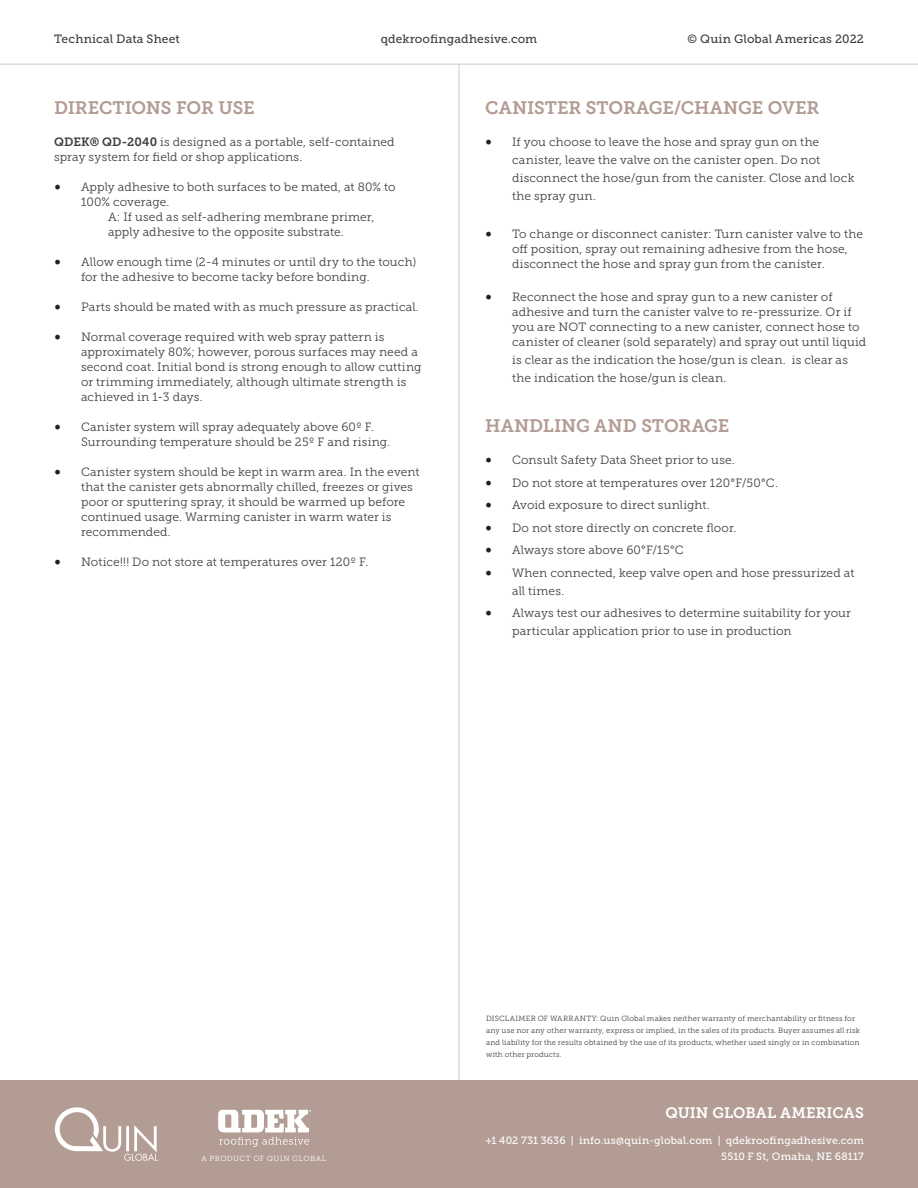
<style>
.page{position:relative;width:918px;height:1188px;background:#fff}
.page>*{position:absolute;margin:0;border:0;box-sizing:border-box;transform-origin:0 0}
.t1{font:18px "Museo Slab 700";letter-spacing:-.005em;color:#b29c94}
.t2{font:15px "Museo Slab 700";letter-spacing:.005em;color:#fff}
.t3{font:12px/15px "Museo Slab 300";letter-spacing:.01em;color:#3e3e3f}
.t4{font:12px "Museo Slab 500";letter-spacing:.01em;color:#3e3e3f}
.t5{font:10.5px/16.5px "Museo Slab 500";letter-spacing:.015em;color:#fff;text-align:right}
.t6{font:7.5px/12px "Museo Slab 300";letter-spacing:.025em;color:#3e3e3f}
.t7{font:7.5px "Museo Slab 300";letter-spacing:.065em;color:#fff}
.s1{font-family:"Museo Slab 700"}
.s2{font-family:"Minion Pro";font-size:18px;color:#231f20}
</style>
<div class="page">
<hr style="left:459px;top:64px;width:1px;height:1024px;background:#cdcdcd">
<div style="left:0;top:1080px;width:918px;height:108px;background:#b29c94"></div>
<svg style="left:54px;top:1107px;width:104px;height:54px"></svg>
<svg style="left:218px;top:1110px;width:93px;height:37px"></svg>
<hr style="left:0;top:64px;width:918px;height:1px;background:#cdcdcd">
<p class="t4" style="left:54px;top:32px;width:127px">Technical Data Sheet</p>
<p class="t4" style="left:381px;top:32px;width:158px">qdekroofingadhesive.com</p>
<p class="t4" style="left:688px;top:32px;width:178px">© Quin Global Americas 2022</p>
<p class="t1" style="left:54px;top:98px;width:202px">DIRECTIONS FOR USE</p>
<p class="t3" style="left:54px;top:134px;width:342px"><span class="s1">QDEK® QD-2040</span> is designed as a portable, self-contained spray system for field or shop applications.</p>
<p class="t3" style="left:81px;top:179px;width:316px;text-indent:-27px"><span class="s2">•</span> Apply adhesive to both surfaces to be mated, at 80% to<br>100% coverage.</p>
<p class="t3" style="left:108px;top:209px;width:268px">A: If used as self-adhering membrane primer, apply adhesive to the opposite substrate.</p>
<p class="t3" style="left:81px;top:254px;width:337px;text-indent:-27px"><span class="s2">•</span> Allow enough time (2-4 minutes or until dry to the touch) for the adhesive to become tacky before bonding.</p>
<p class="t3" style="left:54px;top:299px;width:366px"><span class="s2">•</span> Parts should be mated with as much pressure as practical.</p>
<p class="t3" style="left:81px;top:329px;width:342px;text-indent:-27px"><span class="s2">•</span> Normal coverage required with web spray pattern is approximately 80%; however, porous surfaces may need a second coat. Initial bond is strong enough to allow cutting or trimming immediately, although ultimate strength is achieved in 1-3 days.</p>
<p class="t3" style="left:81px;top:419px;width:311px;text-indent:-27px"><span class="s2">•</span> Canister system will spray adequately above 60º F.<br>Surrounding temperature should be 25º F and rising.</p>
<p class="t3" style="left:81px;top:464px;width:340px;text-indent:-27px"><span class="s2">•</span> Canister system should be kept in warm area. In the event that the canister gets abnormally chilled, freezes or gives poor or sputtering spray, it should be warmed up before continued usage. Warming canister in warm water is recommended.</p>
<p class="t3" style="left:54px;top:554px;width:316px"><span class="s2">•</span> Notice!!! Do not store at temperatures over 120º F.</p>
<p class="t1" style="left:485px;top:98px;width:336px">CANISTER STORAGE/CHANGE OVER</p>
<p class="t3" style="left:512px;top:133px;width:344px;line-height:18px;text-indent:-27px"><span class="s2">•</span> If you choose to leave the hose and spray gun on the canister, leave the valve on the canister open. Do not disconnect the hose/gun from the canister. Close and lock the spray gun.</p>
<p class="t3" style="left:512px;top:226px;width:352px;text-indent:-27px"><span class="s2">•</span> To change or disconnect canister: Turn canister valve to the off position, spray out remaining adhesive from the hose, disconnect the hose and spray gun from the canister.</p>
<p class="t3" style="left:512px;top:289px;width:356px;text-indent:-27px"><span class="s2">•</span> Reconnect the hose and spray gun to a new canister of adhesive and turn the canister valve to re-pressurize. Or if you are NOT connecting to a new canister, connect hose to canister of cleaner (sold separately) and spray out until liquid</p>
<p class="t3" style="left:512px;top:351px;width:337px;line-height:18px">is clear as the indication the hose/gun is clean. is clear as the indication the hose/gun is clean.</p>
<p class="t1" style="left:485px;top:416px;width:246px">HANDLING AND STORAGE</p>
<p class="t3" style="left:485px;top:452px;width:251px"><span class="s2">•</span> Consult Safety Data Sheet prior to use.</p>
<p class="t3" style="left:485px;top:475px;width:294px"><span class="s2">•</span> Do not store at temperatures over 120°F/50°C.</p>
<p class="t3" style="left:485px;top:498px;width:226px"><span class="s2">•</span> Avoid exposure to direct sunlight.</p>
<p class="t3" style="left:485px;top:520px;width:253px"><span class="s2">•</span> Do not store directly on concrete floor.</p>
<p class="t3" style="left:485px;top:543px;width:200px"><span class="s2">•</span> Always store above 60°F/15°C</p>
<p class="t3" style="left:512px;top:564px;width:344px;line-height:18px;text-indent:-27px"><span class="s2">•</span> When connected, keep valve open and hose pressurized at all times.</p>
<p class="t3" style="left:512px;top:604px;width:340px;line-height:18px;text-indent:-27px"><span class="s2">•</span> Always test our adhesives to determine suitability for your particular application prior to use in production</p>
<p class="t7" style="left:201px;top:1154px;width:126px">A PRODUCT OF QUIN GLOBAL</p>
<p class="t6" style="left:486px;top:1013px;width:376px">DISCLAIMER OF WARRANTY: Quin Global makes neither warranty of merchantability or fitness for any use nor any other warranty, express or implied, in the sales of its products. Buyer assumes all risk and liability for the results obtained by the use of its products, whether used singly or in combination with other products.</p>
<p class="t2" style="left:665px;top:1105px;width:200px">QUIN GLOBAL AMERICAS</p>
<p class="t5" style="left:485px;top:1132px;width:380px">+1 402 731 3636 | info.us@quin-global.com | qdekroofingadhesive.com<br>5510 F St, Omaha, NE 68117</p>
</div>
